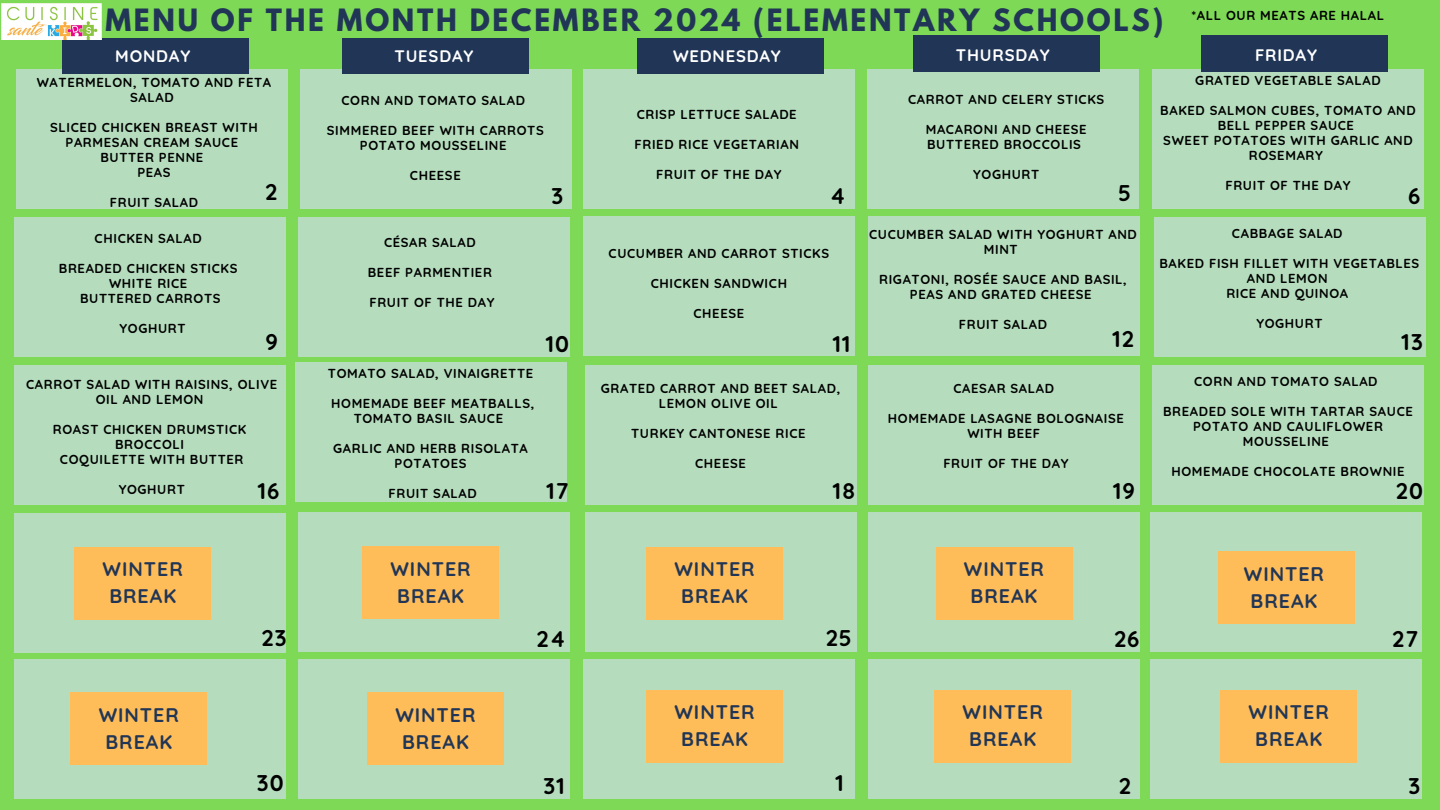
<style>
.page{position:relative;width:1440px;height:810px;background:#7ed957}
.page>*{position:absolute;margin:0;border:0;box-sizing:border-box;transform-origin:0 0}
.t1{font:700 27.2px "League Spartan";letter-spacing:.1em;color:#213656}
.t2{font:700 22.6px "Quicksand";letter-spacing:.05em;color:#000}
.t3{font:700 19.6px/27px "Quicksand";letter-spacing:.05em;color:#213656;text-align:center}
.t4{font:700 16.6px "Quicksand";letter-spacing:.05em;color:#fff}
.t5{font:700 13px/15px "Quicksand";letter-spacing:.05em;color:#000;text-align:center}
</style>
<div class="page">
<div style="left:15px;top:659px;width:271px;height:140px;background:#b5ddbd"></div>
<div style="left:15px;top:365px;width:271px;height:139px;background:#b5ddbd"></div>
<div style="left:15px;top:514px;width:271px;height:139px;background:#b5ddbd"></div>
<div style="left:15px;top:218px;width:271px;height:139px;background:#b5ddbd"></div>
<div style="left:16px;top:70px;width:272px;height:139px;background:#b5ddbd"></div>
<div style="left:300px;top:70px;width:271px;height:139px;background:#b5ddbd"></div>
<div style="left:1151px;top:659px;width:271px;height:140px;background:#b5ddbd"></div>
<div style="left:869px;top:659px;width:271px;height:140px;background:#b5ddbd"></div>
<div style="left:583px;top:659px;width:272px;height:140px;background:#b5ddbd"></div>
<div style="left:298px;top:659px;width:272px;height:140px;background:#b5ddbd"></div>
<div style="left:583px;top:217px;width:272px;height:139px;background:#b5ddbd"></div>
<div style="left:583px;top:70px;width:272px;height:139px;background:#b5ddbd"></div>
<div style="left:298px;top:218px;width:272px;height:139px;background:#b5ddbd"></div>
<div style="left:295px;top:362px;width:271px;height:140px;background:#b5ddbd"></div>
<div style="left:298px;top:512px;width:272px;height:139px;background:#b5ddbd"></div>
<div style="left:867px;top:70px;width:272px;height:139px;background:#b5ddbd"></div>
<div style="left:585px;top:512px;width:272px;height:139px;background:#b5ddbd"></div>
<div style="left:585px;top:365px;width:272px;height:139px;background:#b5ddbd"></div>
<div style="left:869px;top:217px;width:271px;height:139px;background:#b5ddbd"></div>
<div style="left:868px;top:365px;width:272px;height:139px;background:#b5ddbd"></div>
<div style="left:869px;top:512px;width:271px;height:139px;background:#b5ddbd"></div>
<div style="left:1152px;top:365px;width:272px;height:139px;background:#b5ddbd"></div>
<div style="left:1151px;top:512px;width:271px;height:139px;background:#b5ddbd"></div>
<div style="left:1152px;top:70px;width:272px;height:139px;background:#b5ddbd"></div>
<div style="left:1154px;top:218px;width:271px;height:139px;background:#b5ddbd"></div>
<div style="left:1201px;top:36px;width:186px;height:35px;background:#213656"></div>
<div style="left:62px;top:39px;width:187px;height:35px;background:#213656"></div>
<div style="left:913px;top:36px;width:186px;height:35px;background:#213656"></div>
<div style="left:637px;top:39px;width:187px;height:35px;background:#213656"></div>
<div style="left:342px;top:39px;width:187px;height:35px;background:#213656"></div>
<img style="left:1px;top:38px;width:100px;height:2px">
<img style="left:1px;top:3px;width:100px;height:35px">
<div style="left:74px;top:547px;width:137px;height:73px;background:#ffbd59"></div>
<div style="left:71px;top:693px;width:136px;height:72px;background:#ffbd59"></div>
<div style="left:362px;top:546px;width:137px;height:73px;background:#ffbd59"></div>
<div style="left:646px;top:547px;width:137px;height:73px;background:#ffbd59"></div>
<div style="left:367px;top:693px;width:137px;height:72px;background:#ffbd59"></div>
<div style="left:936px;top:547px;width:136px;height:73px;background:#ffbd59"></div>
<div style="left:646px;top:690px;width:137px;height:72px;background:#ffbd59"></div>
<div style="left:934px;top:690px;width:137px;height:72px;background:#ffbd59"></div>
<div style="left:1220px;top:690px;width:137px;height:72px;background:#ffbd59"></div>
<div style="left:1218px;top:551px;width:137px;height:73px;background:#ffbd59"></div>
<p class="t1" style="left:105px;top:6px;width:1060px">MENU OF THE MONTH DECEMBER 2024 (ELEMENTARY SCHOOLS)</p>
<p class="t4" style="left:115px;top:45px;width:77px">MONDAY</p>
<p class="t4" style="left:395px;top:45px;width:80px">TUESDAY</p>
<p class="t4" style="left:673px;top:45px;width:109px">WEDNESDAY</p>
<p class="t4" style="left:956px;top:45px;width:95px">THURSDAY</p>
<p class="t4" style="left:1255px;top:45px;width:63px">FRIDAY</p>
<p class="t5" style="left:1192px;top:8px;width:194px">*ALL OUR MEATS ARE HALAL</p>
<p class="t5" style="left:37px;top:75px;width:236px">WATERMELON, TOMATO AND FETA<br>SALAD</p>
<p class="t5" style="left:50px;top:120px;width:209px">SLICED CHICKEN BREAST WITH<br>PARMESAN CREAM SAUCE<br>BUTTER PENNE<br>PEAS</p>
<p class="t5" style="left:110px;top:195px;width:90px">FRUIT SALAD</p>
<p class="t5" style="left:342px;top:93px;width:185px">CORN AND TOMATO SALAD</p>
<p class="t5" style="left:327px;top:123px;width:218px">SIMMERED BEEF WITH CARROTS<br>POTATO MOUSSELINE</p>
<p class="t5" style="left:410px;top:168px;width:52px">CHEESE</p>
<h4 class="t2" style="left:265px;top:177px;width:14px">2</h4>
<h4 class="t2" style="left:552px;top:182px;width:13px">3</h4>
<p class="t5" style="left:95px;top:231px;width:109px">CHICKEN SALAD</p>
<p class="t5" style="left:59px;top:261px;width:180px">BREADED CHICKEN STICKS</p>
<p class="t5" style="left:109px;top:276px;width:80px">WHITE RICE</p>
<p class="t5" style="left:80px;top:291px;width:142px">BUTTERED CARROTS</p>
<p class="t5" style="left:119px;top:321px;width:68px">YOGHURT</p>
<p class="t5" style="left:384px;top:235px;width:93px">CÉSAR SALAD</p>
<p class="t5" style="left:368px;top:265px;width:126px">BEEF PARMENTIER</p>
<p class="t5" style="left:369px;top:295px;width:127px">FRUIT OF THE DAY</p>
<h4 class="t2" style="left:265px;top:328px;width:14px">9</h4>
<h2 class="t2" style="left:546px;top:329px;width:25px">10</h2>
<p class="t5" style="left:1195px;top:73px;width:187px">GRATED VEGETABLE SALAD</p>
<p class="t5" style="left:1160px;top:103px;width:257px">BAKED SALMON CUBES, TOMATO AND<br>BELL PEPPER SAUCE<br>SWEET POTATOES WITH GARLIC AND<br>ROSEMARY</p>
<p class="t5" style="left:1225px;top:178px;width:127px">FRUIT OF THE DAY</p>
<p class="t5" style="left:1232px;top:226px;width:112px">CABBAGE SALAD</p>
<p class="t5" style="left:1159px;top:256px;width:261px">BAKED FISH FILLET WITH VEGETABLES<br>AND LEMON<br>RICE AND QUINOA</p>
<p class="t5" style="left:1256px;top:316px;width:68px">YOGHURT</p>
<p class="t5" style="left:908px;top:91px;width:198px">CARROT AND CELERY STICKS</p>
<p class="t5" style="left:926px;top:121px;width:162px;text-align:left">MACARONI AND CHEESE<br>BUTTERED BROCCOLIS</p>
<p class="t5" style="left:973px;top:166px;width:68px">YOGHURT</p>
<p class="t5" style="left:637px;top:106px;width:162px">CRISP LETTUCE SALADE</p>
<p class="t5" style="left:635px;top:136px;width:166px">FRIED RICE VEGETARIAN</p>
<p class="t5" style="left:656px;top:166px;width:127px">FRUIT OF THE DAY</p>
<p class="t2" style="left:830px;top:182px;width:18px">4</p>
<p class="t2" style="left:1118px;top:178px;width:15px">5</p>
<p class="t2" style="left:1408px;top:182px;width:14px">6</p>
<p class="t5" style="left:869px;top:226px;width:269px">CUCUMBER SALAD WITH YOGHURT AND<br>MINT</p>
<p class="t5" style="left:879px;top:271px;width:249px">RIGATONI, ROSÉE SAUCE AND BASIL,<br>PEAS AND GRATED CHEESE</p>
<p class="t5" style="left:959px;top:316px;width:90px">FRUIT SALAD</p>
<p class="t5" style="left:609px;top:246px;width:222px">CUCUMBER AND CARROT STICKS</p>
<p class="t5" style="left:651px;top:276px;width:138px">CHICKEN SANDWICH</p>
<p class="t5" style="left:693px;top:306px;width:52px">CHEESE</p>
<p class="t2" style="left:833px;top:329px;width:19px">11</p>
<p class="t2" style="left:1112px;top:325px;width:23px">12</p>
<p class="t2" style="left:1402px;top:328px;width:23px">13</p>
<p class="t5" style="left:328px;top:366px;width:207px">TOMATO SALAD, VINAIGRETTE</p>
<p class="t5" style="left:354px;top:396px;width:182px;text-align:left;text-indent:-23px">HOMEMADE BEEF MEATBALLS,<br>TOMATO BASIL SAUCE</p>
<p class="t5" style="left:333px;top:441px;width:196px">GARLIC AND HERB RISOLATA<br>POTATOES</p>
<p class="t5" style="left:389px;top:486px;width:90px">FRUIT SALAD</p>
<h3 class="t5" style="left:1194px;top:374px;width:185px">CORN AND TOMATO SALAD</h3>
<p class="t5" style="left:1163px;top:404px;width:251px">BREADED SOLE WITH TARTAR SAUCE<br>POTATO AND CAULIFLOWER<br>MOUSSELINE</p>
<h3 class="t5" style="left:1171px;top:464px;width:235px">HOMEMADE CHOCOLATE BROWNIE</h3>
<p class="t5" style="left:26px;top:377px;width:253px">CARROT SALAD WITH RAISINS, OLIVE<br>OIL AND LEMON</p>
<p class="t5" style="left:53px;top:422px;width:195px">ROAST CHICKEN DRUMSTICK<br>BROCCOLI<br>COQUILETTE WITH BUTTER</p>
<p class="t5" style="left:119px;top:482px;width:68px">YOGHURT</p>
<p class="t5" style="left:953px;top:380px;width:102px">CAESAR SALAD</p>
<h4 class="t5" style="left:888px;top:410px;width:238px">HOMEMADE LASAGNE BOLOGNAISE<br>WITH BEEF</h4>
<h4 class="t5" style="left:943px;top:455px;width:127px">FRUIT OF THE DAY</h4>
<p class="t5" style="left:601px;top:381px;width:241px">GRATED CARROT AND BEET SALAD,<br>LEMON OLIVE OIL</p>
<p class="t5" style="left:631px;top:426px;width:176px">TURKEY CANTONESE RICE</p>
<p class="t5" style="left:695px;top:456px;width:52px">CHEESE</p>
<p class="t2" style="left:258px;top:476px;width:23px">16</p>
<p class="t2" style="left:833px;top:476px;width:24px">18</p>
<p class="t2" style="left:1113px;top:476px;width:23px">19</p>
<p class="t2" style="left:546px;top:476px;width:24px">17</p>
<p class="t2" style="left:1396px;top:476px;width:29px">20</p>
<h3 class="t3" style="left:103px;top:556px;width:82px">WINTER<br>BREAK</h3>
<p class="t3" style="left:99px;top:701px;width:82px">WINTER<br>BREAK</p>
<p class="t2" style="left:261px;top:624px;width:27px">23</p>
<p class="t2" style="left:257px;top:768px;width:28px">30</p>
<h3 class="t3" style="left:390px;top:555px;width:82px">WINTER<br>BREAK</h3>
<p class="t3" style="left:674px;top:556px;width:82px">WINTER<br>BREAK</p>
<p class="t3" style="left:964px;top:556px;width:82px">WINTER<br>BREAK</p>
<h3 class="t3" style="left:395px;top:701px;width:82px">WINTER<br>BREAK</h3>
<p class="t2" style="left:536px;top:625px;width:31px">24</p>
<p class="t2" style="left:826px;top:623px;width:28px">25</p>
<p class="t2" style="left:1114px;top:625px;width:27px">26</p>
<p class="t2" style="left:544px;top:772px;width:23px">31</p>
<h3 class="t3" style="left:674px;top:698px;width:82px">WINTER<br>BREAK</h3>
<p class="t3" style="left:963px;top:698px;width:82px">WINTER<br>BREAK</p>
<p class="t2" style="left:835px;top:768px;width:10px">1</p>
<p class="t2" style="left:1119px;top:772px;width:14px">2</p>
<h3 class="t3" style="left:1244px;top:560px;width:82px">WINTER<br>BREAK</h3>
<p class="t3" style="left:1249px;top:698px;width:82px">WINTER<br>BREAK</p>
<p class="t2" style="left:1392px;top:625px;width:28px">27</p>
<p class="t2" style="left:1409px;top:772px;width:13px">3</p>
</div>
